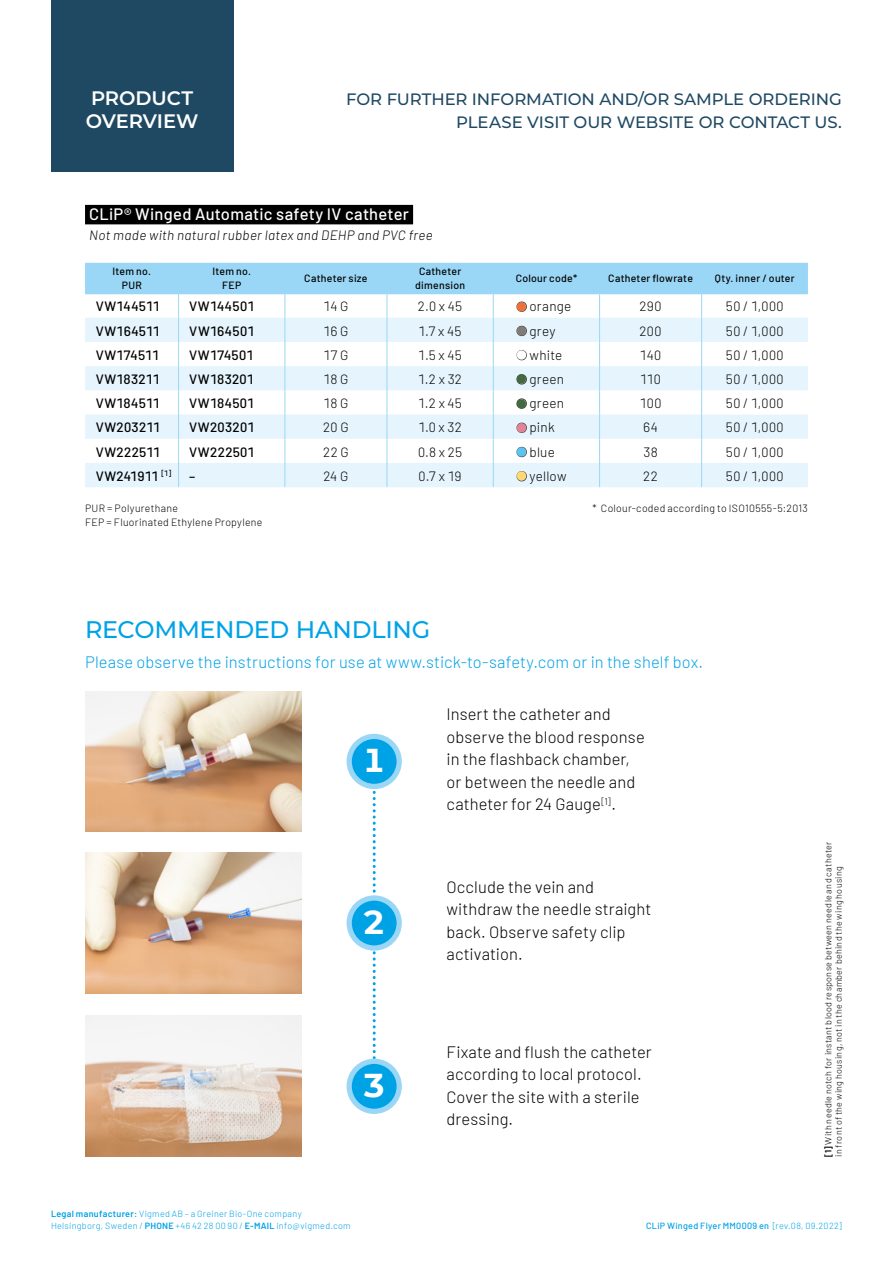
<style>
.page{position:relative;width:893px;height:1263px;background:#fff}
.page>*{position:absolute;margin:0;border:0;box-sizing:border-box;transform-origin:0 0}
.t1{font:700 33px "Montserrat";color:#fff}
.t2{font:500 24px "Montserrat";letter-spacing:-.015em;color:#00a2e6}
.t3{font:600 19.5px/22.5px "Montserrat";letter-spacing:-.005em;color:#fff}
.t4{font:300 16.5px/22.5px "Barlow";letter-spacing:.005em;color:#000}
.t5{font:300 16.5px "Barlow";letter-spacing:.005em;color:#00a2e6}
.t6{font:500 16.5px/22.5px "Montserrat";letter-spacing:-.005em;color:#1f4963;text-align:right}
.t7{font:500 16.5px "Barlow";letter-spacing:.015em;color:#fff}
.t8{font:300 13.5px "Barlow";letter-spacing:.02em;color:#000}
.t9{font:500 13.5px "Barlow";letter-spacing:.02em;color:#000}
.t10{font:italic 300 13.5px "Barlow";letter-spacing:.025em;color:#000}
.t11{font:500 13.5px "Barlow";letter-spacing:-.005em;color:#000}
.t12{font:500 10.5px/13.5px "Barlow";letter-spacing:.025em;color:#000;text-align:center}
.t13{font:300 10.5px/14.1px "Barlow";letter-spacing:.03em;color:#000}
.t14{font:300 9px/10.5px "Barlow";letter-spacing:.035em;color:#000}
.t15{font:300 9px/12px "Barlow";letter-spacing:.035em;color:#00a2e6}
.t16{font:500 9px "Barlow";letter-spacing:.035em;color:#00a2e6}
.s1{color:#413c38}
.s2{font-weight:600}
.s3{font-weight:300}
</style>
<div class="page">
<div style="left:51px;top:0;width:182px;height:172px;background:#1f4963"></div>
<img style="left:86px;top:691px;width:216px;height:141px">
<img style="left:86px;top:853px;width:216px;height:140px">
<img style="left:86px;top:1016px;width:216px;height:141px">
<svg style="left:373px;top:790px;width:3px;height:269px"></svg>
<div style="left:349px;top:736px;width:50px;height:50px;background:#00a2e6;border-radius:50%"></div>
<div style="left:347px;top:734px;width:55px;height:55px;border:5px solid #9ad7f6;border-radius:50%"></div>
<div style="left:349px;top:898px;width:50px;height:50px;background:#00a2e6;border-radius:50%"></div>
<div style="left:347px;top:895px;width:55px;height:56px;border:5px solid #9ad7f6;border-radius:50%"></div>
<div style="left:349px;top:1061px;width:50px;height:50px;background:#00a2e6;border-radius:50%"></div>
<div style="left:347px;top:1059px;width:55px;height:55px;border:5px solid #9ad7f6;border-radius:50%"></div>
<div style="left:85px;top:205px;width:328px;height:19px;background:#000"></div>
<svg style="left:85px;top:263px;width:723px;height:224px"></svg>
<p class="t3" style="left:86px;top:86px;width:114px">PRODUCT<br>OVERVIEW</p>
<p class="t6" style="left:346px;top:87px;width:497px">FOR FURTHER INFORMATION AND/OR SAMPLE ORDERING<br>PLEASE VISIT OUR WEBSITE OR CONTACT US.</p>
<p class="t7" style="left:89px;top:202px;width:321px">CLiP® Winged Automatic safety IV catheter</p>
<p class="t10" style="left:89px;top:226px;width:345px">Not made with natural rubber latex and DEHP and PVC free</p>
<p class="t12" style="left:113px;top:264px;width:40px">Item no.<br>PUR</p>
<p class="t12" style="left:212px;top:264px;width:40px">Item no.<br>FEP</p>
<p class="t12" style="left:304px;top:271px;width:65px">Catheter size</p>
<p class="t12" style="left:415px;top:264px;width:51px">Catheter dimension</p>
<p class="t12" style="left:516px;top:271px;width:63px">Colour code*</p>
<p class="t12" style="left:608px;top:271px;width:86px">Catheter flowrate</p>
<p class="t12" style="left:715px;top:271px;width:82px">Qty. inner / outer</p>
<p class="t9" style="left:96px;top:297px;width:66px">VW144511</p>
<p class="t9" style="left:189px;top:297px;width:67px">VW144501</p>
<p class="t8" style="left:323px;top:297px;width:26px">14 G</p>
<p class="t8" style="left:418px;top:297px;width:46px">2.0 x 45</p>
<p class="t8" style="left:517px;top:297px;width:56px"><span class="s1">●</span> orange</p>
<p class="t8" style="left:640px;top:297px;width:23px">290</p>
<p class="t8" style="left:726px;top:297px;width:59px">50 / 1,000</p>
<p class="t9" style="left:96px;top:321px;width:66px">VW164511</p>
<p class="t9" style="left:189px;top:321px;width:67px">VW164501</p>
<p class="t8" style="left:323px;top:321px;width:27px">16 G</p>
<p class="t8" style="left:419px;top:321px;width:45px">1.7 x 45</p>
<p class="t8" style="left:517px;top:321px;width:40px"><span class="s1">●</span> grey</p>
<p class="t8" style="left:640px;top:321px;width:23px">200</p>
<p class="t8" style="left:726px;top:321px;width:59px">50 / 1,000</p>
<p class="t9" style="left:96px;top:345px;width:65px">VW174511</p>
<p class="t9" style="left:189px;top:345px;width:66px">VW174501</p>
<p class="t8" style="left:323px;top:345px;width:26px">17 G</p>
<p class="t8" style="left:418px;top:345px;width:45px">1.5 x 45</p>
<p class="t8" style="left:517px;top:345px;width:47px"><span class="s1">●</span> white</p>
<p class="t8" style="left:640px;top:345px;width:23px">140</p>
<p class="t8" style="left:726px;top:345px;width:59px">50 / 1,000</p>
<p class="t9" style="left:96px;top:369px;width:66px">VW183211</p>
<p class="t9" style="left:189px;top:369px;width:66px">VW183201</p>
<p class="t8" style="left:323px;top:369px;width:26px">18 G</p>
<p class="t8" style="left:418px;top:369px;width:45px">1.2 x 32</p>
<p class="t8" style="left:517px;top:369px;width:49px"><span class="s1">●</span> green</p>
<p class="t8" style="left:640px;top:369px;width:22px">110</p>
<p class="t8" style="left:726px;top:369px;width:59px">50 / 1,000</p>
<p class="t9" style="left:96px;top:393px;width:66px">VW184511</p>
<p class="t9" style="left:189px;top:393px;width:67px">VW184501</p>
<p class="t8" style="left:323px;top:394px;width:26px">18 G</p>
<p class="t8" style="left:418px;top:394px;width:45px">1.2 x 45</p>
<p class="t8" style="left:517px;top:394px;width:49px"><span class="s1">●</span> green</p>
<p class="t8" style="left:640px;top:394px;width:23px">100</p>
<p class="t8" style="left:726px;top:394px;width:59px">50 / 1,000</p>
<p class="t9" style="left:96px;top:418px;width:66px">VW203211</p>
<p class="t9" style="left:189px;top:418px;width:67px">VW203201</p>
<p class="t8" style="left:323px;top:418px;width:27px">20 G</p>
<p class="t8" style="left:418px;top:418px;width:45px">1.0 x 32</p>
<p class="t8" style="left:517px;top:418px;width:40px"><span class="s1">●</span> pink</p>
<p class="t8" style="left:643px;top:418px;width:16px">64</p>
<p class="t8" style="left:726px;top:418px;width:59px">50 / 1,000</p>
<p class="t9" style="left:96px;top:442px;width:66px">VW222511</p>
<p class="t9" style="left:189px;top:442px;width:67px">VW222501</p>
<p class="t8" style="left:323px;top:442px;width:27px">22 G</p>
<p class="t8" style="left:418px;top:442px;width:46px">0.8 x 25</p>
<p class="t8" style="left:517px;top:442px;width:40px"><span class="s1">●</span> blue</p>
<p class="t8" style="left:643px;top:442px;width:16px">38</p>
<p class="t8" style="left:726px;top:442px;width:59px">50 / 1,000</p>
<p class="t11" style="left:96px;top:466px;width:77px">VW241911 <sup>[1]</sup></p>
<p class="t9" style="left:189px;top:466px;width:8px">–</p>
<p class="t8" style="left:323px;top:466px;width:26px">24 G</p>
<p class="t8" style="left:419px;top:466px;width:45px">0.7 x 19</p>
<p class="t8" style="left:517px;top:466px;width:51px"><span class="s1">●</span> yellow</p>
<p class="t8" style="left:643px;top:466px;width:16px">22</p>
<p class="t8" style="left:726px;top:466px;width:59px">50 / 1,000</p>
<p class="t13" style="left:85px;top:500px;width:179px">PUR = Polyurethane<br>FEP = Fluorinated Ethylene Propylene</p>
<p class="t13" style="left:593px;top:500px;width:217px">* Colour-coded according to ISO10555-5:2013</p>
<h2 class="t2" style="left:85px;top:612px;width:347px">RECOMMENDED HANDLING</h2>
<p class="t5" style="left:85px;top:650px;width:620px">Please observe the instructions for use at www.stick-to-safety.com or in the shelf box.</p>
<h1 class="t1" style="left:362px;top:737px;width:25px">1</h1>
<h1 class="t1" style="left:362px;top:898px;width:25px">2</h1>
<h1 class="t1" style="left:362px;top:1062px;width:25px">3</h1>
<p class="t15" style="left:51px;top:1207px;width:301px"><span class="s2">Legal manufacturer:</span> Vigmed AB – a Greiner Bio-One company<br>Helsingborg, Sweden / <span class="s2">PHONE</span> +46 42 28 00 90 / <span class="s2">E-MAIL</span> info@vigmed.com</p>
<p class="t4" style="left:446px;top:702px;width:200px">Insert the catheter and observe the blood response in the flashback chamber, or between the needle and catheter for 24 Gauge<sup>[1]</sup>.</p>
<p class="t4" style="left:446px;top:874px;width:206px">Occlude the vein and withdraw the needle straight back. Observe safety clip activation.</p>
<p class="t4" style="left:446px;top:1039px;width:207px">Fixate and flush the catheter according to local protocol.<br>Cover the site with a sterile dressing.</p>
<p class="t14" style="left:822px;top:1157px;width:317px;rotate:-90deg"><span class="s2">[1]</span> With needle notch for instant blood response between needle and catheter in front of the wing housing, not in the chamber behind the wing housing</p>
<p class="t16" style="left:646px;top:1219px;width:197px">CLiP Winged Flyer MM0009 en <span class="s3">[rev.08, 09.2022]</span></p>
</div>
